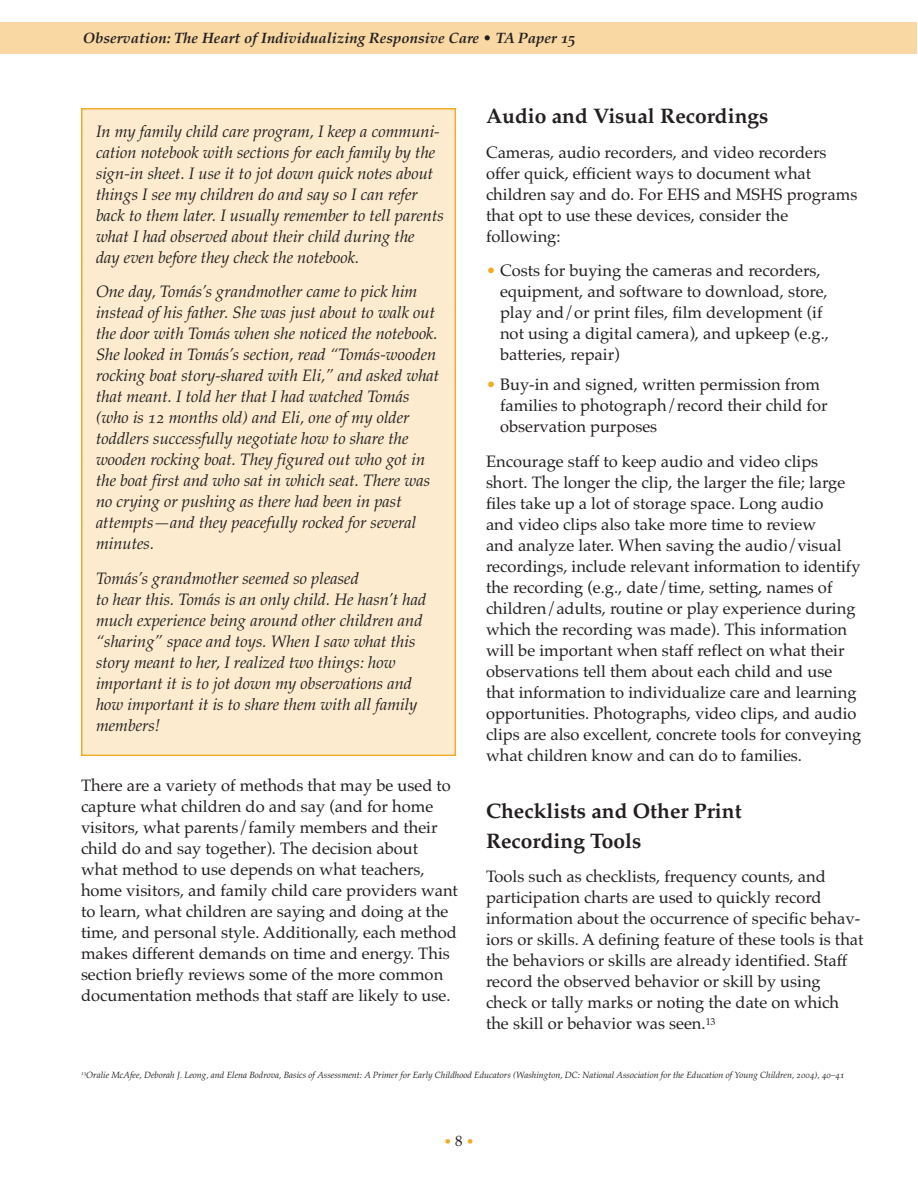
<style>
.page{position:relative;width:918px;height:1188px;background:#fff}
.page>*{position:absolute;margin:0;border:0;box-sizing:border-box;transform-origin:0 0}
.t1{font:21px/30px "Palatino Bold Os F";color:#231f20}
.t2{font:16.5px/21px "Palatino";color:#231f20}
.t3{font:16.5px/21px "Palatino Italic Os F";color:#231f20}
.t4{font:15px "Palatino Bold Italic Os F";color:#231f20}
.t5{font:13.5px "Palatino";color:#f2aa27}
.t6{font:9px "Palatino Italic Os F";color:#231f20}
.s1{color:#f2aa27}
.s2{font-size:15px;color:#231f20}
</style>
<div class="page">
<div style="left:0;top:23px;width:917px;height:31px;background:#f9d8a4"></div>
<div style="left:82px;top:110px;width:372px;height:644px;background:#fcebce"></div>
<div style="left:81px;top:108px;width:375px;height:648px;border:2px solid #f2aa27"></div>
<p class="t4" style="left:83px;top:32px;width:494px">Observation: The Heart of Individualizing Responsive Care • TA Paper 15</p>
<p class="t3" style="left:96px;top:122px;width:349px">In my family child care program, I keep a communi&shy;cation notebook with sections for each family by the sign-in sheet. I use it to jot down quick notes about things I see my children do and say so I can refer back to them later. I usually remember to tell parents what I had observed about their child during the<br>day even before they check the notebook.</p>
<p class="t3" style="left:96px;top:283px;width:345px">One day, Tomás’s grandmother came to pick him instead of his father. She was just about to walk out the door with Tomás when she noticed the notebook.<br>She looked in Tomás’s section, read “Tomás-wooden rocking boat story-shared with Eli,” and asked what that meant. I told her that I had watched Tomás (who is 12 months old) and Eli, one of my older toddlers successfully negotiate how to share the wooden rocking boat. They figured out who got in the boat first and who sat in which seat. There was no crying or pushing as there had been in past attempts—and they peacefully rocked for several minutes.</p>
<p class="t3" style="left:96px;top:569px;width:332px">Tomás’s grandmother seemed so pleased<br>to hear this. Tomás is an only child. He hasn’t had much experience being around other children and “sharing” space and toys. When I saw what this story meant to her, I realized two things: how important it is to jot down my observations and how important it is to share them with all family members!</p>
<p class="t2" style="left:81px;top:774px;width:379px">There are a variety of methods that may be used to capture what children do and say (and for home visitors, what parents/family members and their child do and say together). The decision about what method to use depends on what teachers, home visitors, and family child care providers want to learn, what children are saying and doing at the time, and personal style. Additionally, each method makes different demands on time and energy. This section briefly reviews some of the more common documentation methods that staff are likely to use.</p>
<h2 class="t1" style="left:486px;top:103px;width:284px">Audio and Visual Recordings</h2>
<p class="t2" style="left:486px;top:142px;width:373px">Cameras, audio recorders, and video recorders offer quick, efficient ways to document what children say and do. For EHS and MSHS programs that opt to use these devices, consider the following:</p>
<p class="t2" style="left:500px;top:260px;width:331px;text-indent:-14px"><span class="s1">•</span> Costs for buying the cameras and recorders, equipment, and software to download, store, play and/or print files, film development (if not using a digital camera), and upkeep (e.g., batteries, repair)</p>
<p class="t2" style="left:500px;top:374px;width:329px;text-indent:-14px"><span class="s1">•</span> Buy-in and signed, written permission from families to photograph/record their child for observation purposes</p>
<p class="t2" style="left:486px;top:451px;width:377px">Encourage staff to keep audio and video clips short. The longer the clip, the larger the file; large files take up a lot of storage space. Long audio<br>and video clips also take more time to review<br>and analyze later. When saving the audio/visual recordings, include relevant information to identify the recording (e.g., date/time, setting, names of children/adults, routine or play experience during which the recording was made). This information will be important when staff reflect on what their observations tell them about each child and use that information to individualize care and learning opportunities. Photographs, video clips, and audio clips are also excellent, concrete tools for conveying what children know and can do to families.</p>
<h2 class="t1" style="left:486px;top:798px;width:257px">Checklists and Other Print<br>Recording Tools</h2>
<p class="t2" style="left:486px;top:866px;width:379px">Tools such as checklists, frequency counts, and participation charts are used to quickly record information about the occurrence of specific behav&shy;iors or skills. A defining feature of these tools is that the behaviors or skills are already identified. Staff record the observed behavior or skill by using check or tally marks or noting the date on which the skill or behavior was seen.<sup>13</sup></p>
<p class="t6" style="left:81px;top:1071px;width:765px"><sup>13</sup>Oralie McAfee, Deborah J. Leong, and Elena Bodrova, Basics of Assessment: A Primer for Early Childhood Educators (Washington, DC: National Association for the Education of Young Children, 2004), 40–41</p>
<p class="t5" style="left:444px;top:1134px;width:32px">•<span class="s2">8</span>•</p>
</div>
